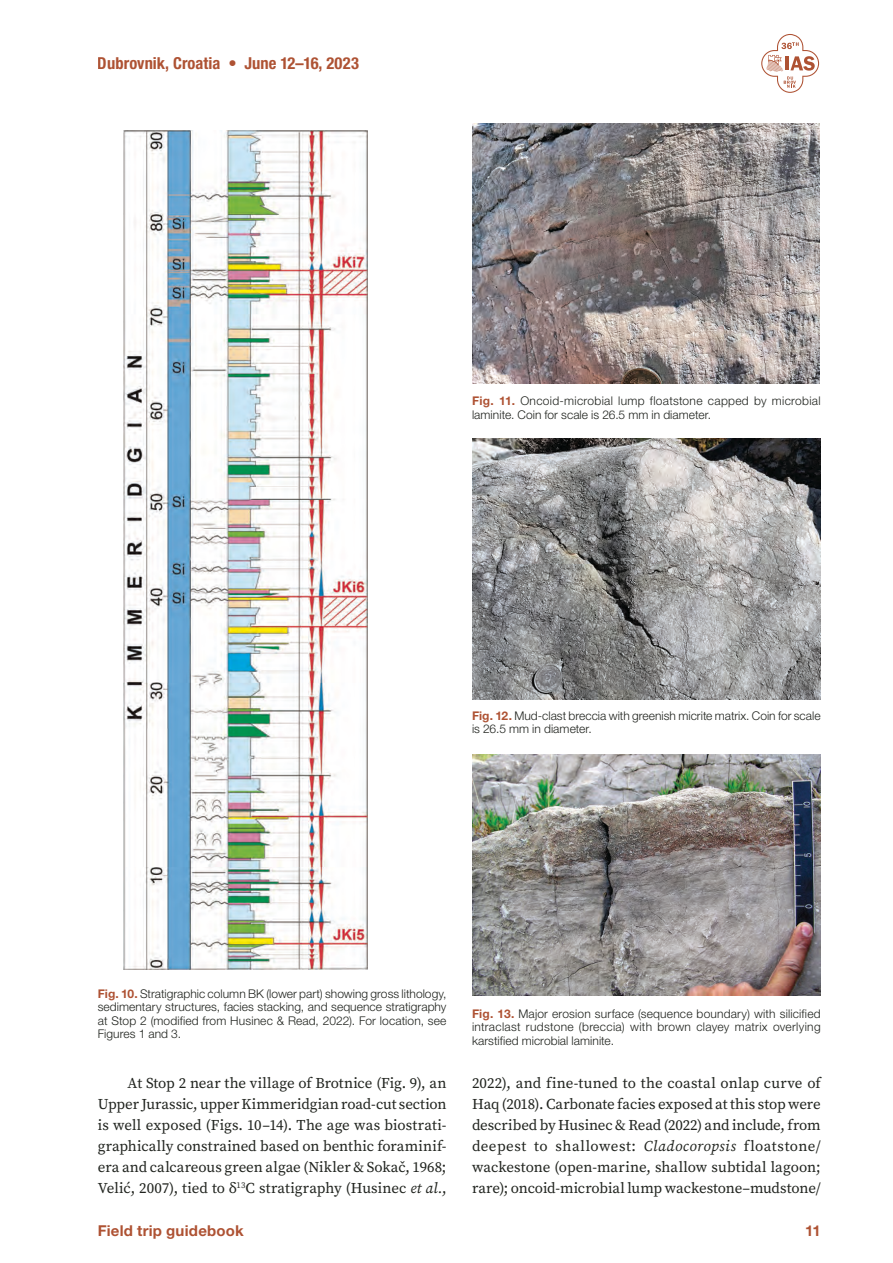
<style>
.page{position:relative;width:893px;height:1263px;background:#fff}
.page>*{position:absolute;margin:0;border:0;box-sizing:border-box;transform-origin:0 0}
.t1{font:700 condensed 16.5px "Helvetica Neue LT Pro";color:#ae5233}
.t2{font:15px/21px "Source Serif Variable";letter-spacing:-.005em;color:#20231e;text-align:justify}
.t3{font:700 15px "Helvetica Neue LT Pro";letter-spacing:.015em;color:#ae5233}
.t4{font:300 12px/13.5px "Helvetica Neue LT Pro";letter-spacing:.005em;color:#20231e;text-align:justify}
.s1{font-weight:700;color:#ae5233}
.s2{font-style:italic}
</style>
<div class="page">
<svg style="left:761px;top:34px;width:58px;height:59px"></svg>
<img style="left:124px;top:130px;width:244px;height:839px">
<img style="left:472px;top:123px;width:347px;height:261px">
<img style="left:472px;top:438px;width:349px;height:261px">
<img style="left:472px;top:755px;width:349px;height:240px">
<p class="t1" style="left:98px;top:53px;width:263px">Dubrovnik, Croatia • June 12–16, 2023</p>
<p class="t4" style="left:472px;top:394px;width:350px"><span class="s1">Fig. 11.</span> Oncoid-microbial lump floatstone capped by microbial laminite. Coin for scale is 26.5 mm in diameter.</p>
<p class="t4" style="left:472px;top:708px;width:350px"><span class="s1">Fig. 12.</span> Mud-clast breccia with greenish micrite matrix. Coin for scale is 26.5 mm in diameter.</p>
<p class="t4" style="left:98px;top:986px;width:350px"><span class="s1">Fig. 10.</span> Stratigraphic column BK (lower part) showing gross lithology, sedimentary structures, facies stacking, and sequence stratigraphy at Stop 2 (modified from Husinec &amp; Read, 2022). For location, see Figures 1 and 3.</p>
<p class="t2" style="left:98px;top:1073px;width:350px;text-indent:30px">At Stop 2 near the village of Brotnice (Fig. 9), an Upper Jurassic, upper Kimmeridgian road-cut section is well exposed (Figs. 10–14). The age was biostrati&shy;graphically constrained based on benthic foraminif&shy;era and calcareous green algae (Nikler &amp; Sokač, 1968; Velić, 2007), tied to δ<sup>13</sup>C stratigraphy (Husinec <span class="s2">et al.</span>,</p>
<p class="t4" style="left:472px;top:1006px;width:350px"><span class="s1">Fig. 13.</span> Major erosion surface (sequence boundary) with silicified intraclast rudstone (breccia) with brown clayey matrix overlying karstified microbial laminite.</p>
<p class="t2" style="left:472px;top:1073px;width:350px">2022), and fine-tuned to the coastal onlap curve of Haq (2018). Carbonate facies exposed at this stop were described by Husinec &amp; Read (2022) and include, from deepest to shallowest: <span class="s2">Cladocoropsis</span> floatstone/ wackestone (open-marine, shallow subtidal lagoon; rare); oncoid-microbial lump wackestone–mudstone/</p>
<p class="t3" style="left:98px;top:1222px;width:147px">Field trip guidebook</p>
<p class="t3" style="left:805px;top:1222px;width:17px">11</p>
</div>
